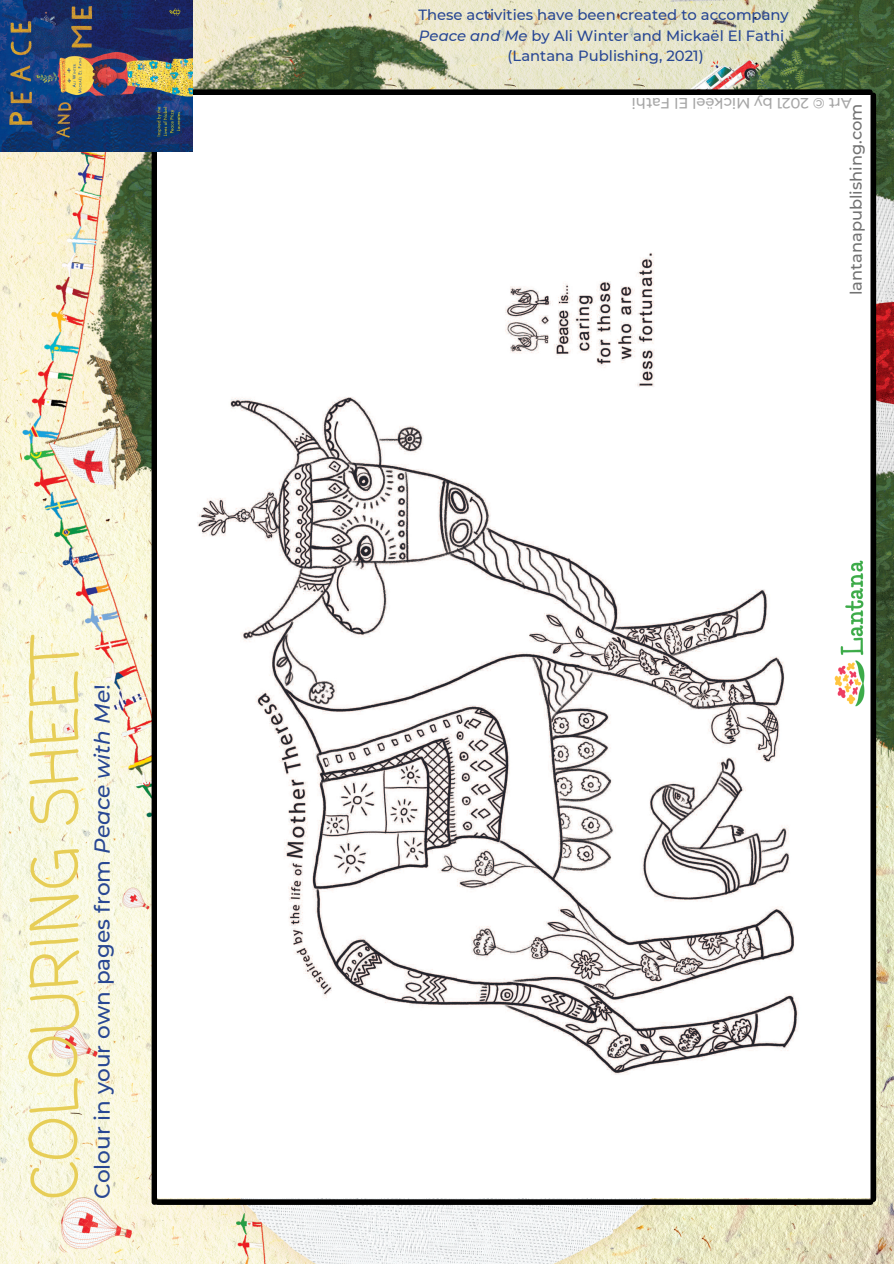
<style>
.page{position:relative;width:894px;height:1264px;background:#fff}
.page>*{position:absolute;margin:0;border:0;box-sizing:border-box;transform-origin:0 0}
.t1{font:64.8px "Coming Soon";color:#e7ce57}
.t2{font:500 21.6px "Montserrat";color:#284793}
.t3{font:500 16.35px "Montserrat";color:#737373}
.t4{font:500 14.85px/20.2px "Montserrat";color:#284793;text-align:center}
.t5{font:500 14.85px "Montserrat";color:#a6a6a6}
.s1{font-style:italic}
</style>
<div class="page">
<img style="left:0;top:0;width:893px;height:1263px">
<div style="left:160px;top:89px;width:709px;height:6px;background:#000"></div>
<div style="left:151px;top:92px;width:6px;height:1110px;background:#000"></div>
<div style="left:157px;top:95px;width:717px;height:1101px;background:#fff"></div>
<img style="left:192px;top:112px;width:607px;height:963px">
<div style="left:870px;top:95px;width:5px;height:1104px;background:#000"></div>
<div style="left:157px;top:1199px;width:713px;height:5px;background:#000"></div>
<img style="left:834px;top:560px;width:31px;height:147px">
<img style="left:0;top:0;width:192px;height:152px">
<p class="t1" style="left:11px;top:1199px;width:574px;rotate:-90deg">COLOURING SHEET</p>
<p class="t2" style="left:89px;top:1199px;width:516px;rotate:-90deg">Colour in your own pages from <span class="s1">Peace with Me</span>!</p>
<p class="t4" style="left:418px;top:5px;width:372px">These activities have been created to accompany<br><span class="s1">Peace and Me</span> by Ali Winter and Mickaël El Fathi (Lantana Publishing, 2021)</p>
<p class="t5" style="left:851px;top:112px;width:221px;rotate:-180deg">A t r © 02 1 2 b y M kc i ë e El Fl ht a i</p>
<p class="t3" style="left:845px;top:295px;width:193px;rotate:-90deg">lantanapublishing.com</p>
</div>
